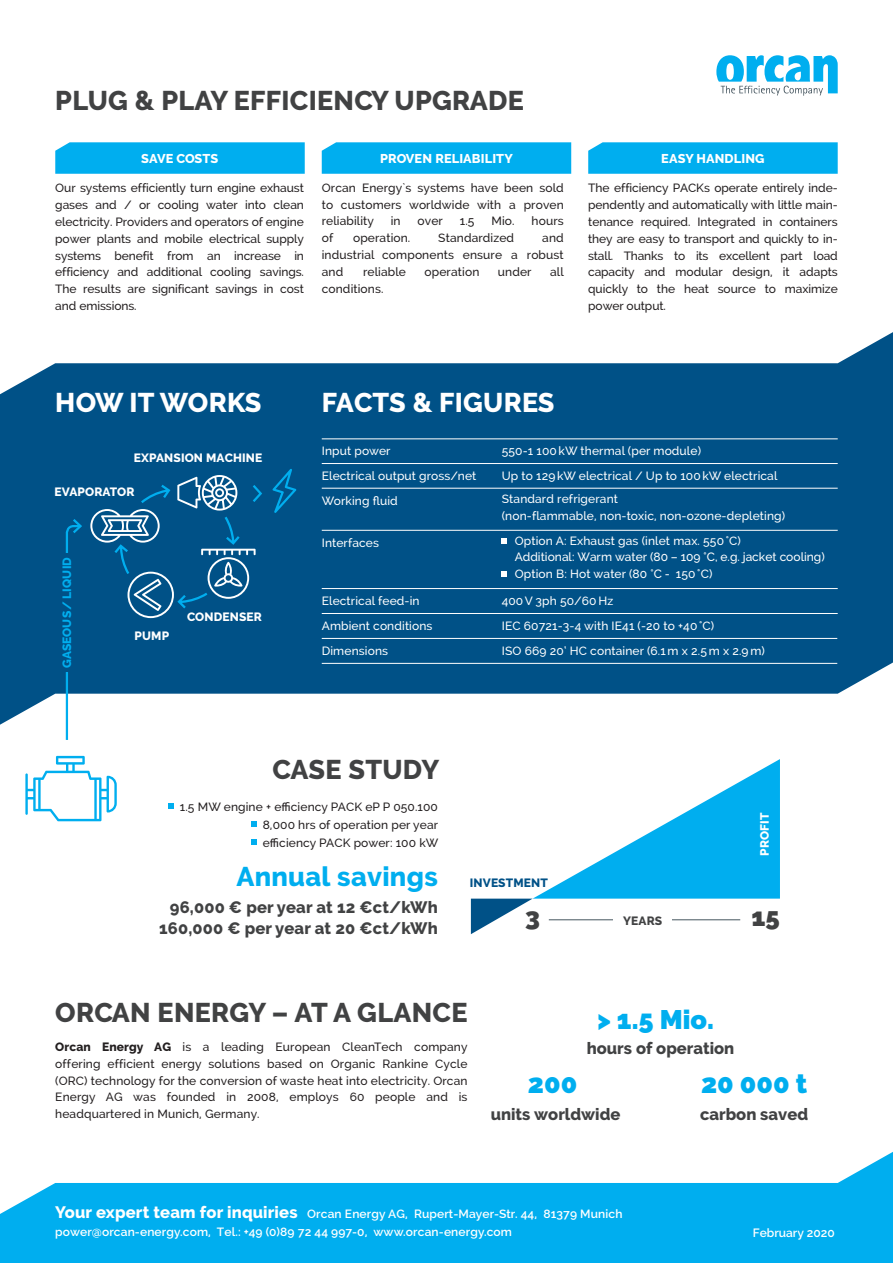
<style>
.page{position:relative;width:893px;height:1263px;background:#fff}
.page>*{position:absolute;margin:0;border:0;box-sizing:border-box;transform-origin:0 0}
.Head___V-18{font:800 27px "Raleway";letter-spacing:.01em;color:#414243}
.Head___V-18-2{font:800 27px "Raleway";letter-spacing:.01em;color:#fff}
.Text___8pt{font:800 27px "Raleway";letter-spacing:.01em;color:#414243}
.Head___V-11{font:800 27px "Raleway";letter-spacing:.01em;color:#00aeef}
.t1{font:800 27px "Raleway";color:#00aeef}
.t2{font:900 27px "Raleway";color:#00aeef}
.t3{font:800 25.65px "Raleway";color:#414243}
.Head___V-11-2{font:800 16.5px "Raleway";color:#414243}
.Head___V-11-3{font:800 12.75px "Raleway";letter-spacing:.01em;color:#fff}
.Text___8pt-2{font:500 12px/16.8px "Raleway";letter-spacing:.01em;color:#231f20;text-align:justify}
.Text___8pt-3{font:500 12px/16.5px "Raleway";letter-spacing:.01em;color:#fff}
.Text___8pt-4{font:600 12px/18px "Raleway";letter-spacing:.01em;color:#fff}
.Text___8pt-5{font:800 12px "Raleway";letter-spacing:.01em;color:#fff}
.Text___8pt-6{font:800 12px "Raleway";letter-spacing:.01em;color:#00aeef}
.Text___8pt-7{font:800 12px "Raleway";letter-spacing:.01em;color:#005187}
.Text___8pt-8{font:800 12px "Raleway";letter-spacing:.01em;color:#414243}
.s1{font-weight:800}
.s2{font-weight:900}
.s3{font-weight:800;font-size:16.5px}
</style>
<div class="page">
<svg style="left:0;top:332px;width:893px;height:393px;fill:#005187"></svg>
<svg style="left:502px;top:539px;width:5px;height:5px"></svg>
<svg style="left:502px;top:572px;width:5px;height:5px"></svg>
<hr style="left:322px;top:463px;width:516px;height:1px;background:#fff">
<hr style="left:322px;top:439px;width:516px;height:1px;background:#fff">
<hr style="left:322px;top:488px;width:516px;height:1px;background:#fff">
<hr style="left:322px;top:530px;width:516px;height:1px;background:#fff">
<hr style="left:322px;top:613px;width:516px;height:1px;background:#fff">
<hr style="left:322px;top:588px;width:516px;height:1px;background:#fff">
<hr style="left:322px;top:638px;width:515px;height:1px;background:#fff">
<hr style="left:322px;top:663px;width:515px;height:1px;background:#fff">
<svg style="left:0;top:1152px;width:893px;height:111px;fill:#00aeef"></svg>
<svg style="left:169px;top:803px;width:5px;height:5px"></svg>
<svg style="left:251px;top:821px;width:5px;height:5px"></svg>
<svg style="left:251px;top:839px;width:5px;height:5px"></svg>
<svg style="left:716px;top:55px;width:122px;height:41px"></svg>
<svg style="left:55px;top:142px;width:250px;height:32px;background:#07b0ef"></svg>
<div style="left:322px;top:142px;width:249px;height:32px;background:#00aeef"></div>
<svg style="left:588px;top:142px;width:250px;height:32px;background:#07b0ef"></svg>
<svg style="left:471px;top:759px;width:309px;height:175px"></svg>
<svg style="left:65px;top:517px;width:19px;height:223px"></svg>
<div style="left:60px;top:553px;width:11px;height:119px;background:#005187"></div>
<svg style="left:90px;top:475px;width:174px;height:143px;background:#196394"></svg>
<svg style="left:25px;top:756px;width:92px;height:65px"></svg>
<svg style="left:272px;top:469px;width:24px;height:44px"></svg>
<p class="Head___V-18" style="left:55px;top:86px;width:470px">PLUG &amp; PLAY EFFICIENCY UPGRADE</p>
<p class="Head___V-11-3" style="left:141px;top:151px;width:79px">SAVE COSTS</p>
<p class="Text___8pt-2" style="left:55px;top:180px;width:250px">Our systems efficiently turn engine exhaust gases and / or cooling water into clean electricity. Providers and operators of engine power plants and mobile electrical supply systems benefit from an increase in efficiency and additional cooling savings.<br>The results are significant savings in cost and emissions.</p>
<p class="Head___V-11-3" style="left:380px;top:151px;width:134px">PROVEN RELIABILITY</p>
<p class="Text___8pt-2" style="left:322px;top:179px;width:243px">Orcan Energy`s systems have been sold to customers worldwide with a proven reliability</p>
<p class="Text___8pt-2" style="left:391px;top:213px;width:11px">in</p>
<p class="Text___8pt-2" style="left:417px;top:213px;width:27px">over</p>
<p class="Text___8pt-2" style="left:460px;top:213px;width:16px">1.5</p>
<p class="Text___8pt-2" style="left:491px;top:213px;width:25px">Mio.</p>
<p class="Text___8pt-2" style="left:532px;top:213px;width:34px">hours</p>
<p class="Text___8pt-2" style="left:322px;top:230px;width:13px">of</p>
<p class="Text___8pt-2" style="left:353px;top:230px;width:59px">operation.</p>
<p class="Text___8pt-2" style="left:438px;top:230px;width:77px">Standardized</p>
<p class="Text___8pt-2" style="left:322px;top:230px;width:243px;text-indent:220px">and industrial components ensure a robust and</p>
<p class="Text___8pt-2" style="left:363px;top:263px;width:44px">reliable</p>
<p class="Text___8pt-2" style="left:425px;top:263px;width:56px">operation</p>
<p class="Text___8pt-2" style="left:498px;top:263px;width:35px">under</p>
<p class="Text___8pt-2" style="left:550px;top:263px;width:15px">all</p>
<p class="Text___8pt-2" style="left:322px;top:280px;width:63px">conditions.</p>
<p class="Head___V-11-3" style="left:661px;top:151px;width:105px">EASY HANDLING</p>
<p class="Text___8pt-2" style="left:588px;top:180px;width:251px">The efficiency PACKs operate entirely inde&shy;pendently and automatically with little main&shy;tenance required. Integrated in containers they are easy to transport and quickly to in&shy;stall. Thanks to its excellent part load capacity and modular design, it adapts quickly to the heat source to maximize power output.</p>
<p class="Head___V-18-2" style="left:55px;top:387px;width:208px">HOW IT WORKS</p>
<p class="Text___8pt-5" style="left:134px;top:451px;width:130px">EXPANSION MACHINE</p>
<p class="Text___8pt-5" style="left:55px;top:485px;width:81px">EVAPORATOR</p>
<p class="Text___8pt-6" style="left:60px;top:668px;width:113px;rotate:-90deg">GASEOUS / LIQUID</p>
<p class="Text___8pt-5" style="left:135px;top:629px;width:36px">PUMP</p>
<p class="Text___8pt-5" style="left:187px;top:610px;width:76px">CONDENSER</p>
<p class="Head___V-18-2" style="left:322px;top:387px;width:234px">FACTS &amp; FIGURES</p>
<p class="Text___8pt-3" style="left:322px;top:443px;width:70px">Input power</p>
<p class="Text___8pt-3" style="left:502px;top:443px;width:201px">550-1 100kW thermal (per module)</p>
<p class="Text___8pt-3" style="left:322px;top:468px;width:156px">Electrical output gross/net</p>
<p class="Text___8pt-3" style="left:502px;top:468px;width:277px">Up to 129kW electrical / Up to 100kW electrical</p>
<p class="Text___8pt-3" style="left:322px;top:493px;width:78px">Working fluid</p>
<p class="Text___8pt-3" style="left:502px;top:491px;width:285px">Standard refrigerant<br>(non-flammable, non-toxic, non-ozone-depleting)</p>
<p class="Text___8pt-3" style="left:322px;top:534px;width:59px">Interfaces</p>
<p class="Text___8pt-3" style="left:515px;top:532px;width:312px">Option A: Exhaust gas (inlet max. 550°C)<br>Additional: Warm water (80 – 109 °C, e.g. jacket cooling)<br>Option B: Hot water (80 °C - 150°C)</p>
<p class="Text___8pt-3" style="left:322px;top:592px;width:99px">Electrical feed-in</p>
<p class="Text___8pt-3" style="left:502px;top:592px;width:113px">400V 3ph 50/60Hz</p>
<p class="Text___8pt-3" style="left:322px;top:617px;width:112px">Ambient conditions</p>
<p class="Text___8pt-3" style="left:502px;top:617px;width:214px">IEC 60721-3-4 with IE41 (-20 to +40°C)</p>
<p class="Text___8pt-3" style="left:322px;top:642px;width:68px">Dimensions</p>
<p class="Text___8pt-3" style="left:502px;top:642px;width:265px">ISO 669 20‘ HC container (6.1m x 2.5m x 2.9m)</p>
<p class="Head___V-18" style="left:272px;top:754px;width:168px">CASE STUDY</p>
<p class="Text___8pt-2" style="left:180px;top:798px;width:260px">1.5 MW engine + efficiency PACK eP P 050.100</p>
<p class="Text___8pt-2" style="left:263px;top:816px;width:177px">8,000 hrs of operation per year</p>
<p class="Text___8pt-2" style="left:263px;top:834px;width:177px">efficiency PACK power: 100 kW</p>
<p class="Head___V-11" style="left:236px;top:861px;width:203px">Annual savings</p>
<p class="Head___V-11-2" style="left:170px;top:898px;width:270px">96,000 € per year at 12 €ct/kWh</p>
<p class="Head___V-11-2" style="left:159px;top:919px;width:280px">160,000 € per year at 20 €ct/kWh</p>
<p class="Text___8pt-7" style="left:470px;top:875px;width:79px">INVESTMENT</p>
<p class="Text___8pt-5" style="left:758px;top:856px;width:45px;rotate:-90deg">PROFIT</p>
<p class="t3" style="left:525px;top:902px;width:16px">3</p>
<p class="Text___8pt-8" style="left:623px;top:913px;width:41px">YEARS</p>
<p class="t3" style="left:752px;top:902px;width:30px">15</p>
<p class="Text___8pt" style="left:55px;top:997px;width:414px">ORCAN ENERGY – AT A GLANCE</p>
<p class="Text___8pt-2" style="left:55px;top:1038px;width:414px"><span class="s1">Orcan Energy AG</span> is a leading European CleanTech company offering efficient energy solutions based on Organic Rankine Cycle (ORC) technology for the conversion of waste heat into electricity. Orcan Energy AG was founded in 2008, employs 60 people and is headquartered in Munich, Germany.</p>
<h1 class="t1" style="left:597px;top:1004px;width:118px">&gt; 1<span class="s2">.5</span> Mio.</h1>
<h3 class="Head___V-11-2" style="left:587px;top:1039px;width:149px">hours of operation</h3>
<h1 class="t2" style="left:701px;top:1068px;width:108px">20 0<span class="s1">00</span> t</h1>
<h3 class="Head___V-11-2" style="left:700px;top:1105px;width:110px">carbon saved</h3>
<h1 class="t1" style="left:528px;top:1067px;width:51px">200</h1>
<h3 class="Head___V-11-2" style="left:491px;top:1105px;width:131px">units worldwide</h3>
<p class="Text___8pt-4" style="left:55px;top:1205px;width:569px"><span class="s3">Your expert team for inquiries</span> Orcan Energy AG, Rupert-Mayer-Str. 44, 81379 Munich power@orcan-energy.com, Tel.: +49 (0)89 72 44 997-0, www.orcan-energy.com</p>
<p class="Text___8pt-4" style="left:753px;top:1224px;width:84px">February 2020</p>
</div>
